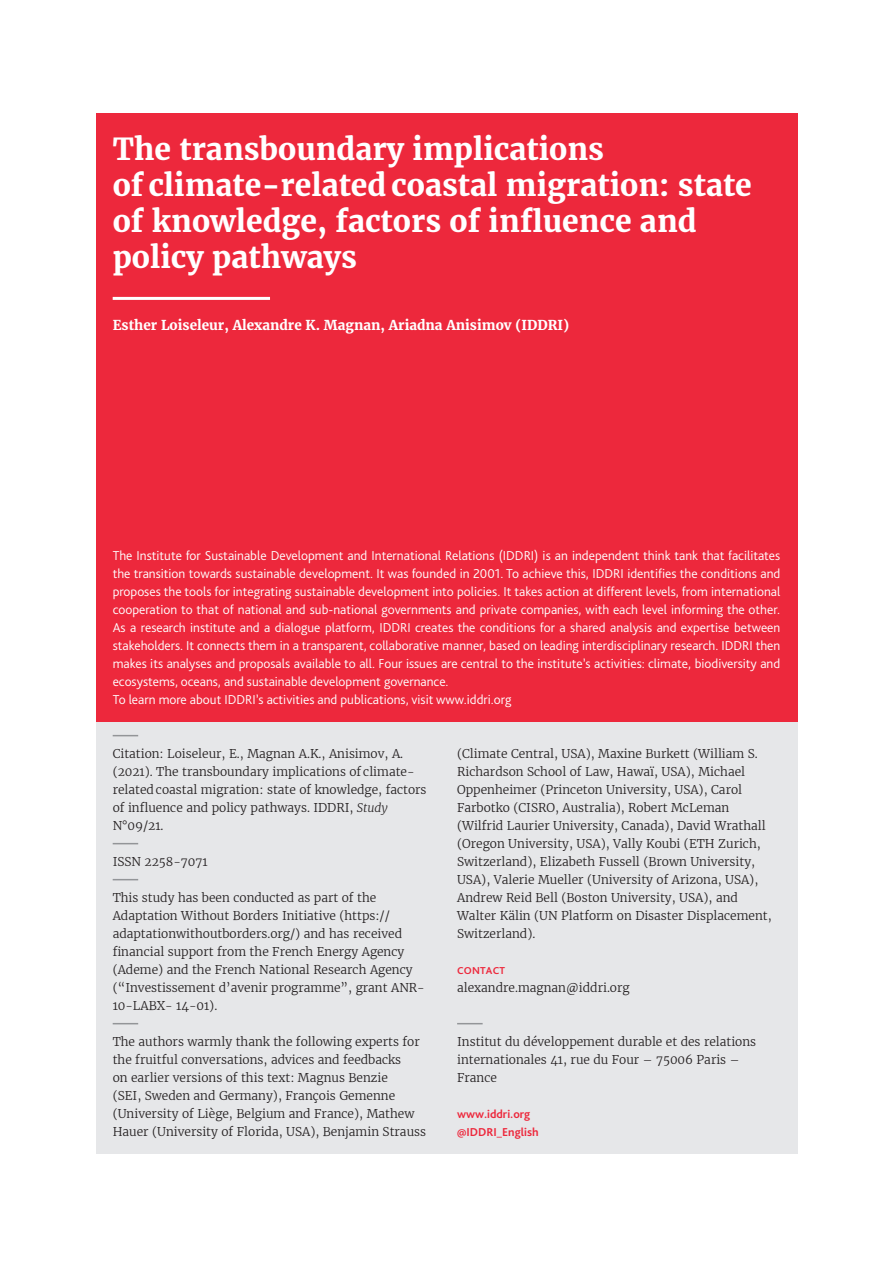
<style>
.page{position:relative;width:893px;height:1263px;background:#fff}
.page>*{position:absolute;margin:0;border:0;box-sizing:border-box;transform-origin:0 0}
.TItre_publication_4e{font:700 30px/36px "Merriweather";color:#fff}
.texteIddriPage2{font:300 13.5px/18px "Bliss Pro";color:#fff;text-align:justify}
.auteur_s_Blanc{font:700 13.5px "Merriweather";color:#fff}
.TexteOurs_Filet{font:300 12px/18px "Merriweather";color:#231f20}
.mail_ours{font:700 12px "Bliss Pro";color:#ed283c}
.mail_ours-2{font:300 12px "Merriweather";color:#231f20}
.T1_ours{font:700 10.5px "Bliss Pro";letter-spacing:.015em;color:#ed283c}
.s1{font-style:italic}
</style>
<div class="page">
<div style="left:96px;top:722px;width:701px;height:432px;background:#e6e7e9"></div>
<svg style="left:113px;top:735px;width:25px;height:1px"></svg>
<svg style="left:113px;top:843px;width:25px;height:1px"></svg>
<svg style="left:113px;top:879px;width:25px;height:1px"></svg>
<svg style="left:113px;top:1023px;width:25px;height:1px"></svg>
<svg style="left:457px;top:1023px;width:26px;height:1px"></svg>
<div style="left:96px;top:113px;width:701px;height:609px;background:#ed283c"></div>
<hr style="left:113px;top:297px;width:157px;height:3px;background:#fff">
<p class="TItre_publication_4e" style="left:113px;top:130px;width:641px">The transboundary implications<br>of climate-related coastal migration: state of knowledge, factors of influence and policy pathways</p>
<p class="auteur_s_Blanc" style="left:113px;top:316px;width:458px">Esther Loiseleur, Alexandre K. Magnan, Ariadna Anisimov (IDDRI)</p>
<p class="texteIddriPage2" style="left:113px;top:546px;width:669px">The Institute for Sustainable Development and International Relations (IDDRI) is an independent think tank that facilitates the transition towards sustainable development. It was founded in 2001. To achieve this, IDDRI identifies the conditions and proposes the tools for integrating sustainable development into policies. It takes action at different levels, from international cooperation to that of national and sub-national governments and private companies, with each level informing the other.<br>As a research institute and a dialogue platform, IDDRI creates the conditions for a shared analysis and expertise between stakeholders. It connects them in a transparent, collaborative manner, based on leading interdisciplinary research. IDDRI then makes its analyses and proposals available to all. Four issues are central to the institute’s activities: climate, biodiversity and ecosystems, oceans, and sustainable development governance.</p>
<p class="texteIddriPage2" style="left:113px;top:690px;width:400px">To learn more about IDDRI’s activities and publications, visit www.iddri.org</p>
<p class="TexteOurs_Filet" style="left:113px;top:744px;width:315px">Citation: Loiseleur, E., Magnan A.K., Anisimov, A. (2021). The transboundary implications of climate&shy;related coastal migration: state of knowledge, factors of influence and policy pathways. IDDRI, <span class="s1">Study </span>N°09/21.</p>
<p class="TexteOurs_Filet" style="left:113px;top:852px;width:96px">ISSN 2258-7071</p>
<p class="TexteOurs_Filet" style="left:113px;top:888px;width:314px">This study has been conducted as part of the Adaptation Without Borders Initiative (https:// adaptationwithoutborders.org/) and has received financial support from the French Energy Agency (Ademe) and the French National Research Agency (“Investissement d’avenir programme”, grant ANR-10-LABX- 14-01).</p>
<p class="TexteOurs_Filet" style="left:113px;top:1032px;width:315px">The authors warmly thank the following experts for the fruitful conversations, advices and feedbacks<br>on earlier versions of this text: Magnus Benzie<br>(SEI, Sweden and Germany), François Gemenne (University of Liège, Belgium and France), Mathew Hauer (University of Florida, USA), Benjamin Strauss</p>
<p class="TexteOurs_Filet" style="left:457px;top:744px;width:316px">(Climate Central, USA), Maxine Burkett (William S.<br>Richardson School of Law, Hawaï, USA), Michael Oppenheimer (Princeton University, USA), Carol Farbotko (CISRO, Australia), Robert McLeman (Wilfrid Laurier University, Canada), David Wrathall (Oregon University, USA), Vally Koubi (ETH Zurich, Switzerland), Elizabeth Fussell (Brown University, USA), Valerie Mueller (University of Arizona, USA), Andrew Reid Bell (Boston University, USA), and Walter Kälin (UN Platform on Disaster Displacement, Switzerland).</p>
<p class="T1_ours" style="left:457px;top:964px;width:49px">CONTACT</p>
<p class="mail_ours-2" style="left:457px;top:979px;width:174px">alexandre.magnan@iddri.org</p>
<p class="TexteOurs_Filet" style="left:457px;top:1032px;width:301px">Institut du développement durable et des relations internationales 41, rue du Four – 75006 Paris –<br>France</p>
<p class="mail_ours" style="left:457px;top:1106px;width:75px">www.iddri.org</p>
<p class="mail_ours" style="left:457px;top:1124px;width:83px">@IDDRI_English</p>
</div>
